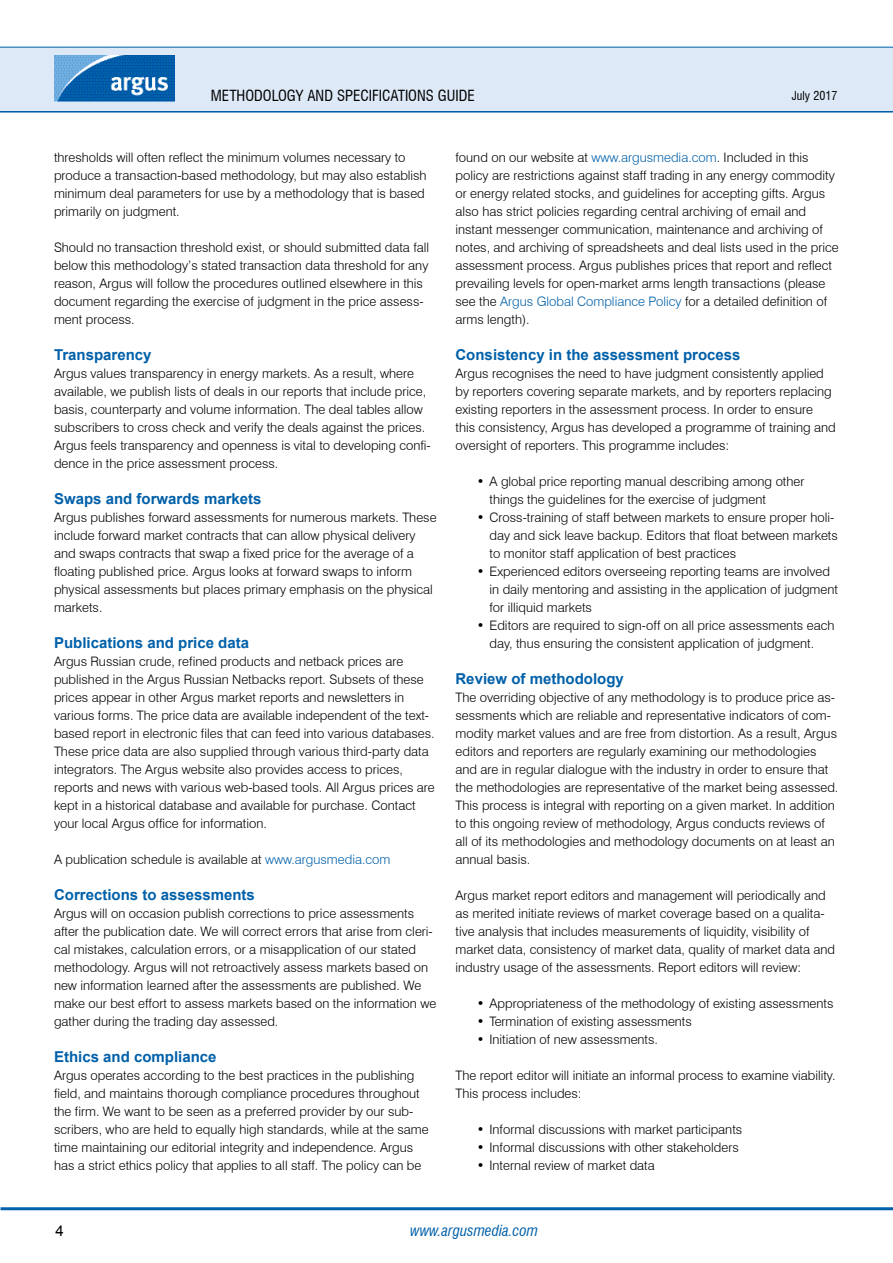
<style>
.page{position:relative;width:893px;height:1263px;background:#fff}
.page>*{position:absolute;margin:0;border:0;box-sizing:border-box;transform-origin:0 0}
.t1{font:700 15px "Arial";color:#0060a9}
.t2{font:condensed 15px "Swiss 721 BT";color:#000}
.t3{font:italic condensed 15px "Swiss 721 BT";color:#0060a9}
.t4{font:15px "Arial";color:#000}
.t5{font:300 13.05px/18px "Swiss 721 BT";color:#000}
.t6{font:condensed 12px "Swiss 721 BT";color:#000}
.s1{color:#0060a9}
</style>
<div class="page">
<hr style="left:0;top:110px;width:893px;height:3px;background:#0060a9">
<div style="left:0;top:47px;width:893px;height:64px;background:#dee9f7"></div>
<hr style="left:0;top:47px;width:893px;height:1px;background:#0060a9">
<hr style="left:1px;top:1207px;width:892px;height:3px;background:#0060a9">
<img style="left:54px;top:55px;width:121px;height:47px">
<p class="t2" style="left:211px;top:86px;width:265px">METHODOLOGY AND SPECIFICATIONS GUIDE</p>
<p class="t6" style="left:792px;top:88px;width:47px">JULY 2017</p>
<p class="t5" style="left:54px;top:148px;width:374px">thresholds will often reflect the minimum volumes necessary to produce a transaction-based methodology, but may also establish minimum deal parameters for use by a methodology that is based primarily on judgment.</p>
<p class="t5" style="left:54px;top:238px;width:377px">Should no transaction threshold exist, or should submitted data fall below this methodology’s stated transaction data threshold for any reason, Argus will follow the procedures outlined elsewhere in this document regarding the exercise of judgment in the price assess&shy;ment process.</p>
<p class="t1" style="left:54px;top:345px;width:99px">Transparency</p>
<p class="t5" style="left:54px;top:364px;width:378px">Argus values transparency in energy markets. As a result, where available, we publish lists of deals in our reports that include price, basis, counterparty and volume information. The deal tables allow subscribers to cross check and verify the deals against the prices.<br>Argus feels transparency and openness is vital to developing confi&shy;dence in the price assessment process.</p>
<p class="t1" style="left:54px;top:489px;width:209px">Swaps and forwards markets</p>
<p class="t5" style="left:54px;top:508px;width:384px">Argus publishes forward assessments for numerous markets. These include forward market contracts that can allow physical delivery and swaps contracts that swap a fixed price for the average of a floating published price. Argus looks at forward swaps to inform physical assessments but places primary emphasis on the physical markets.</p>
<p class="t1" style="left:54px;top:633px;width:197px">Publications and price data</p>
<p class="t5" style="left:54px;top:652px;width:382px">Argus Russian crude, refined products and netback prices are published in the Argus Russian Netbacks report. Subsets of these prices appear in other Argus market reports and newsletters in various forms. The price data are available independent of the text&shy;based report in electronic files that can feed into various databases.<br>These price data are also supplied through various third-party data integrators. The Argus website also provides access to prices, reports and news with various web-based tools. All Argus prices are kept in a historical database and available for purchase. Contact your local Argus office for information.</p>
<p class="t5" style="left:54px;top:850px;width:338px">A publication schedule is available at <span class="s1">www.argusmedia.com</span></p>
<p class="t1" style="left:54px;top:885px;width:202px">Corrections to assessments</p>
<p class="t5" style="left:54px;top:904px;width:384px">Argus will on occasion publish corrections to price assessments after the publication date. We will correct errors that arise from cleri&shy;cal mistakes, calculation errors, or a misapplication of our stated methodology. Argus will not retroactively assess markets based on new information learned after the assessments are published. We make our best effort to assess markets based on the information we gather during the trading day assessed.</p>
<p class="t1" style="left:54px;top:1047px;width:164px">Ethics and compliance</p>
<p class="t5" style="left:54px;top:1066px;width:376px">Argus operates according to the best practices in the publishing field, and maintains thorough compliance procedures throughout the firm. We want to be seen as a preferred provider by our sub&shy;scribers, who are held to equally high standards, while at the same time maintaining our editorial integrity and independence. Argus has a strict ethics policy that applies to all staff. The policy can be</p>
<p class="t5" style="left:455px;top:148px;width:385px">found on our website at <span class="s1">www.argusmedia.com</span>. Included in this policy are restrictions against staff trading in any energy commodity or energy related stocks, and guidelines for accepting gifts. Argus also has strict policies regarding central archiving of email and instant messenger communication, maintenance and archiving of notes, and archiving of spreadsheets and deal lists used in the price assessment process. Argus publishes prices that report and reflect prevailing levels for open-market arms length transactions (please see the <span class="s1">Argus Global Compliance Policy</span> for a detailed definition of arms length).</p>
<p class="t1" style="left:455px;top:345px;width:287px">Consistency in the assessment process</p>
<p class="t5" style="left:455px;top:364px;width:382px">Argus recognises the need to have judgment consistently applied by reporters covering separate markets, and by reporters replacing existing reporters in the assessment process. In order to ensure this consistency, Argus has developed a programme of training and oversight of reporters. This programme includes:</p>
<p class="t5" style="left:489px;top:472px;width:316px;text-indent:-13px">• A global price reporting manual describing among other things the guidelines for the exercise of judgment</p>
<p class="t5" style="left:489px;top:508px;width:350px;text-indent:-13px">• Cross-training of staff between markets to ensure proper holi&shy;day and sick leave backup. Editors that float between markets to monitor staff application of best practices</p>
<p class="t5" style="left:489px;top:562px;width:350px;text-indent:-13px">• Experienced editors overseeing reporting teams are involved in daily mentoring and assisting in the application of judgment for illiquid markets</p>
<p class="t5" style="left:477px;top:616px;width:359px;text-align:center">• Editors are required to sign-off on all price assessments each day, thus ensuring the consistent application of judgment.</p>
<p class="t1" style="left:455px;top:669px;width:170px">Review of methodology</p>
<p class="t5" style="left:455px;top:688px;width:384px">The overriding objective of any methodology is to produce price as&shy;sessments which are reliable and representative indicators of com&shy;modity market values and are free from distortion. As a result, Argus editors and reporters are regularly examining our methodologies and are in regular dialogue with the industry in order to ensure that the methodologies are representative of the market being assessed.<br>This process is integral with reporting on a given market. In addition to this ongoing review of methodology, Argus conducts reviews of all of its methodologies and methodology documents on at least an annual basis.</p>
<p class="t5" style="left:455px;top:886px;width:381px">Argus market report editors and management will periodically and as merited initiate reviews of market coverage based on a qualita&shy;tive analysis that includes measurements of liquidity, visibility of market data, consistency of market data, quality of market data and industry usage of the assessments. Report editors will review:</p>
<p class="t5" style="left:477px;top:994px;width:358px">• Appropriateness of the methodology of existing assessments</p>
<p class="t5" style="left:477px;top:1012px;width:217px">• Termination of existing assessments</p>
<p class="t5" style="left:477px;top:1030px;width:183px">• Initiation of new assessments.</p>
<p class="t5" style="left:455px;top:1066px;width:382px">The report editor will initiate an informal process to examine viability.<br>This process includes:</p>
<p class="t5" style="left:477px;top:1120px;width:267px">• Informal discussions with market participants</p>
<p class="t5" style="left:477px;top:1138px;width:264px">• Informal discussions with other stakeholders</p>
<p class="t5" style="left:477px;top:1156px;width:180px">• Internal review of market data</p>
<p class="t4" style="left:55px;top:1220px;width:10px">4</p>
<p class="t3" style="left:410px;top:1221px;width:129px">www.argusmedia.com</p>
</div>
